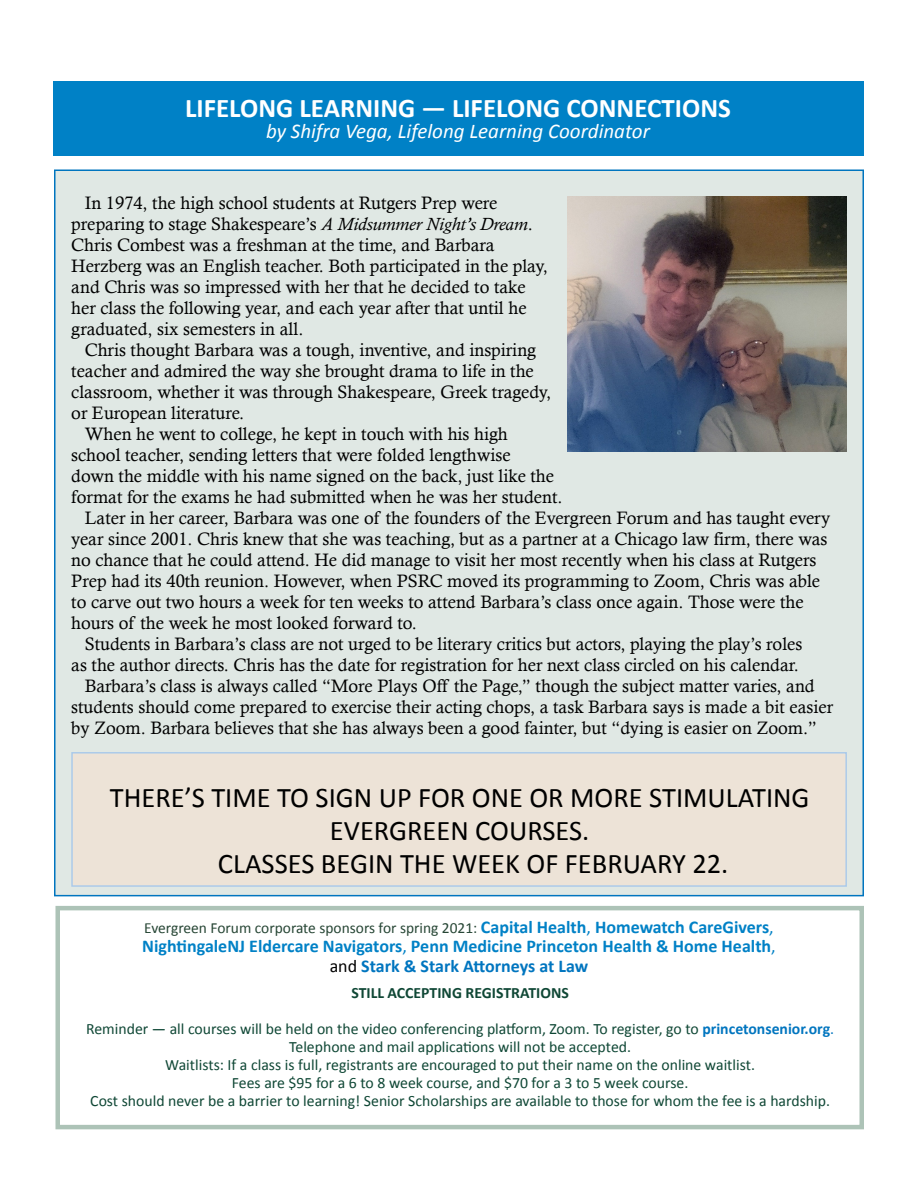
<style>
.page{position:relative;width:918px;height:1188px;background:#fff}
.page>*{position:absolute;margin:0;border:0;box-sizing:border-box;transform-origin:0 0}
.t1{font:28.5px "Calibri";color:#000}
.t2{font:700 27px "Calibri";color:#fff}
.t3{font:italic 21px "Calibri";color:#fff}
.t4{font:18px/21px "Calisto";color:#000}
.t5{font:700 18px/19.5px "Calibri";color:#0081c6;text-align:center}
.t6{font:15.75px/18px "Calibri";color:#0f4735;text-align:center}
.t7{font:700 15.75px "Calibri";color:#0f4735}
.t8{font:15.45px "Calibri";color:#274635}
.s1{font-style:italic}
.s2{font-weight:700;font-size:18px;color:#0081c6}
.s3{font-size:18px;color:#0081c6}
.s4{font-weight:400}
.s5{font-weight:400;color:#000}
.s6{color:#0075bf}
.s7{font-weight:700;color:#0075bf}
</style>
<div class="page">
<div style="left:53px;top:81px;width:810px;height:75px;background:#0081c6"></div>
<div style="left:54px;top:170px;width:810px;height:726px;background:#e0e8e4;border:2px solid #0075bf"></div>
<div style="left:56px;top:906px;width:808px;height:223px;border:4px solid #adc3b7"></div>
<img style="left:568px;top:196px;width:279px;height:256px">
<div style="left:71px;top:752px;width:776px;height:135px;background:#ede3d7;border:2px solid #accbea"></div>
<h2 class="t2" style="left:185px;top:91px;width:547px">LIFELONG LEARNING — LIFELONG CONNECTIONS</h2>
<p class="t3" style="left:266px;top:118px;width:385px">by Shifra Vega, Lifelong Learning Coordinator</p>
<p class="t4" style="left:71px;top:192px;width:478px;text-indent:14px">In 1974, the high school students at Rutgers Prep were preparing to stage Shakespeare’s <span class="s1">A Midsummer Night’s Dream</span>.<br>Chris Combest was a freshman at the time, and Barbara Herzberg was an English teacher. Both participated in the play, and Chris was so impressed with her that he decided to take her class the following year, and each year after that until he graduated, six semesters in all.</p>
<p class="t4" style="left:85px;top:339px;width:453px">Chris thought Barbara was a tough, inventive, and inspiring</p>
<p class="t4" style="left:71px;top:360px;width:464px">teacher and admired the way she brought drama to life in the</p>
<p class="t4" style="left:71px;top:381px;width:482px">classroom, whether it was through Shakespeare, Greek tragedy,</p>
<p class="t4" style="left:71px;top:402px;width:174px">or European literature.</p>
<p class="t4" style="left:85px;top:423px;width:425px">When he went to college, he kept in touch with his high</p>
<p class="t4" style="left:71px;top:444px;width:441px">school teacher, sending letters that were folded lengthwise</p>
<p class="t4" style="left:71px;top:465px;width:484px">down the middle with his name signed on the back, just like the</p>
<p class="t4" style="left:71px;top:486px;width:493px">format for the exams he had submitted when he was her student.</p>
<p class="t4" style="left:85px;top:507px;width:747px">Later in her career, Barbara was one of the founders of the Evergreen Forum and has taught every</p>
<p class="t4" style="left:71px;top:528px;width:758px">year since 2001. Chris knew that she was teaching, but as a partner at a Chicago law firm, there was</p>
<p class="t4" style="left:71px;top:549px;width:747px">no chance that he could attend. He did manage to visit her most recently when his class at Rutgers</p>
<p class="t4" style="left:71px;top:570px;width:750px">Prep had its 40th reunion. However, when PSRC moved its programming to Zoom, Chris was able</p>
<p class="t4" style="left:71px;top:591px;width:734px">to carve out two hours a week for ten weeks to attend Barbara’s class once again. Those were the</p>
<p class="t4" style="left:71px;top:612px;width:347px">hours of the week he most looked forward to.</p>
<p class="t4" style="left:85px;top:633px;width:719px">Students in Barbara’s class are not urged to be literary critics but actors, playing the play’s roles</p>
<p class="t4" style="left:71px;top:654px;width:729px">as the author directs. Chris has the date for registration for her next class circled on his calendar.</p>
<p class="t4" style="left:85px;top:675px;width:731px">Barbara’s class is always called “More Plays Off the Page,” though the subject matter varies, and</p>
<p class="t4" style="left:71px;top:696px;width:763px">students should come prepared to exercise their acting chops, a task Barbara says is made a bit easier</p>
<p class="t4" style="left:71px;top:717px;width:747px">by Zoom. Barbara believes that she has always been a good fainter, but “dying is easier on Zoom.”</p>
<h1 class="t1" style="left:110px;top:780px;width:701px">THERE’S TIME TO SIGN UP FOR ONE OR MORE STIMULATING</h1>
<h1 class="t1" style="left:330px;top:813px;width:261px">EVERGREEN COURSES.</h1>
<h1 class="t1" style="left:218px;top:846px;width:512px">CLASSES BEGIN THE WEEK OF FEBRUARY 22.</h1>
<p class="t8" style="left:144px;top:918px;width:631px">Evergreen Forum corporate sponsors for spring 2021: <span class="s2">Capital Health</span><span class="s3">,</span> <span class="s2">Homewatch CareGivers</span><span class="s3">,</span></p>
<p class="t5" style="left:142px;top:936px;width:635px">NightingaleNJ Eldercare Navigators<span class="s4">,</span> Penn Medicine Princeton Health &amp; Home Health<span class="s4">, </span><span class="s5">and</span> <span class="s6">Stark &amp; Stark Attorneys at Law</span></p>
<p class="t7" style="left:351px;top:983px;width:219px">STILL ACCEPTING REGISTRATIONS</p>
<p class="t6" style="left:86px;top:1019px;width:749px">Reminder — all courses will be held on the video conferencing platform, Zoom. To register, go to <span class="s7">princetonsenior.org</span><span class="s6">.<br></span>Telephone and mail applications will not be accepted.<br>Waitlists: If a class is full, registrants are encouraged to put their name on the online waitlist.<br>Fees are $95 for a 6 to 8 week course, and $70 for a 3 to 5 week course.<br>Cost should never be a barrier to learning! Senior Scholarships are available to those for whom the fee is a hardship.</p>
</div>
